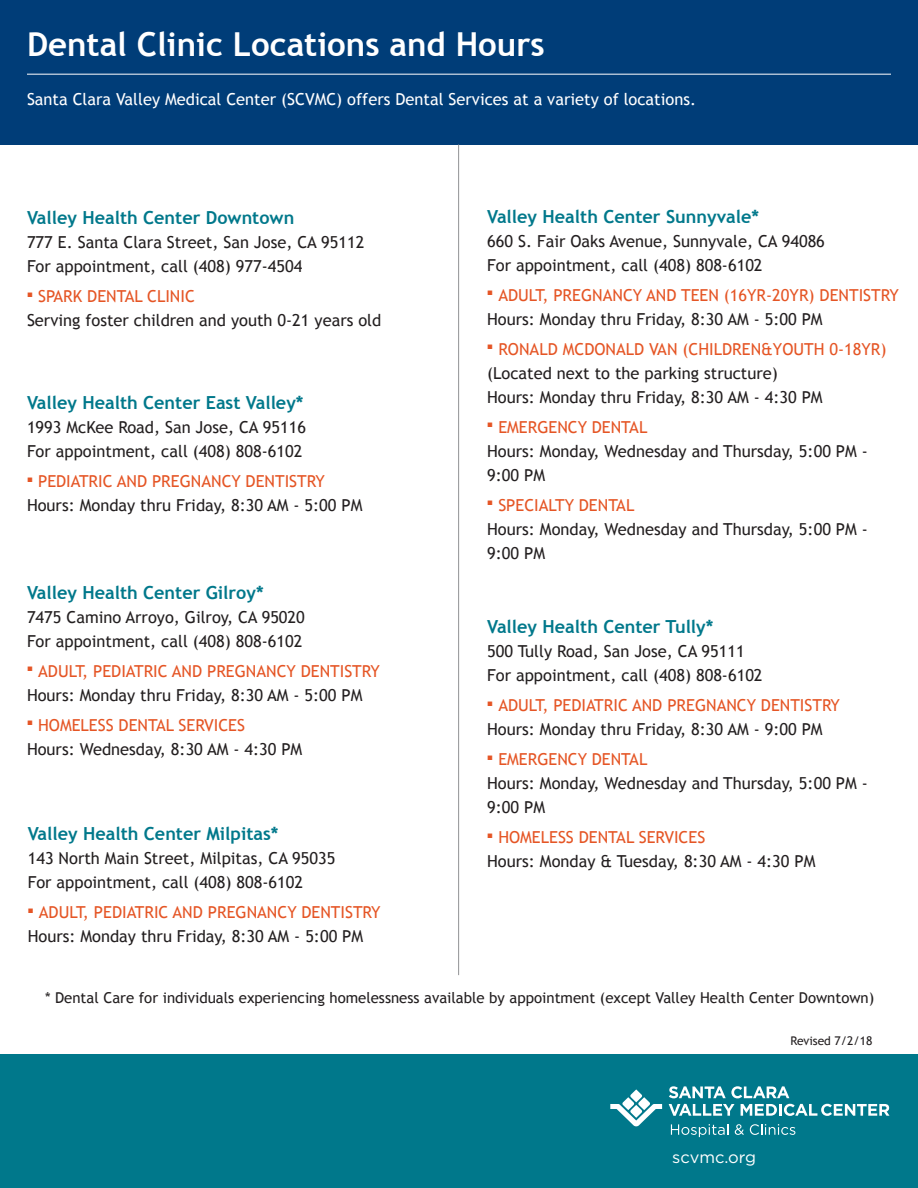
<style>
.page{position:relative;width:918px;height:1188px;background:#fff}
.page>*{position:absolute;margin:0;border:0;box-sizing:border-box;transform-origin:0 0}
.t1{font:700 33px "Trebuchet MS";color:#fff}
.t2{font:700 18px "Trebuchet MS";color:#00788b}
.t3{font:16.5px/24px "Trebuchet MS";color:#231f20}
.t4{font:16.5px/24px "Trebuchet MS";color:#e55525}
.t5{font:16.5px "Trebuchet MS";color:#fff}
.t6{font:16.5px "Gotham";color:#fff}
.t7{font:15px "Trebuchet MS";color:#231f20}
.t8{font:12px "Trebuchet MS";color:#231f20}
.s1{color:#e55525}
.s2{color:#231f20}
</style>
<div class="page">
<div style="left:0;top:0;width:918px;height:145px;background:#003d78"></div>
<div style="left:0;top:1054px;width:918px;height:134px;background:#00788b"></div>
<hr style="left:27px;top:74px;width:864px;height:1px;background:#fff">
<hr style="left:458px;top:145px;width:1px;height:830px;background:#919295">
<svg style="left:610px;top:1089px;width:52px;height:37px"></svg>
<svg style="left:669px;top:1086px;width:120px;height:12px"></svg>
<svg style="left:669px;top:1104px;width:66px;height:12px"></svg>
<svg style="left:741px;top:1104px;width:148px;height:12px"></svg>
<svg style="left:671px;top:1124px;width:57px;height:13px"></svg>
<svg style="left:735px;top:1124px;width:9px;height:11px"></svg>
<svg style="left:750px;top:1124px;width:45px;height:11px"></svg>
<h1 class="t1" style="left:27px;top:23px;width:519px">Dental Clinic Locations and Hours</h1>
<p class="t5" style="left:27px;top:89px;width:671px">Santa Clara Valley Medical Center (SCVMC) offers Dental Services at a variety of locations.</p>
<p class="t2" style="left:27px;top:207px;width:269px">Valley Health Center Downtown</p>
<p class="t3" style="left:27px;top:231px;width:339px">777 E. Santa Clara Street, San Jose, CA 95112<br>For appointment, call (408) 977-4504</p>
<p class="t3" style="left:27px;top:285px;width:356px"><sup>■</sup> <span class="s1">SPARK DENTAL CLINIC<br></span>Serving foster children and youth 0-21 years old</p>
<p class="t2" style="left:27px;top:391px;width:278px">Valley Health Center East Valley*</p>
<p class="t3" style="left:27px;top:415px;width:280px">1993 McKee Road, San Jose, CA 95116<br>For appointment, call (408) 808-6102</p>
<p class="t3" style="left:27px;top:469px;width:337px"><sup>■</sup> <span class="s1">PEDIATRIC AND PREGNANCY DENTISTRY<br></span>Hours: Monday thru Friday, 8:30 AM - 5:00 PM</p>
<p class="t2" style="left:27px;top:581px;width:238px">Valley Health Center Gilroy*</p>
<p class="t3" style="left:27px;top:605px;width:279px">7475 Camino Arroyo, Gilroy, CA 95020<br>For appointment, call (408) 808-6102</p>
<p class="t4" style="left:27px;top:659px;width:354px"><sup>■</sup> ADULT, PEDIATRIC AND PREGNANCY DENTISTRY<br><span class="s2">Hours: Monday thru Friday, 8:30 AM - 5:00 PM</span></p>
<p class="t3" style="left:27px;top:713px;width:277px"><sup>■</sup> <span class="s1">HOMELESS DENTAL SERVICES<br></span>Hours: Wednesday, 8:30 AM - 4:30 PM</p>
<p class="t2" style="left:28px;top:823px;width:252px">Valley Health Center Milpitas*</p>
<p class="t3" style="left:28px;top:847px;width:309px">143 North Main Street, Milpitas, CA 95035<br>For appointment, call (408) 808-6102</p>
<p class="t4" style="left:28px;top:901px;width:354px"><sup>■</sup> ADULT, PEDIATRIC AND PREGNANCY DENTISTRY<br><span class="s2">Hours: Monday thru Friday, 8:30 AM - 5:00 PM</span></p>
<p class="t2" style="left:487px;top:205px;width:274px">Valley Health Center Sunnyvale*</p>
<p class="t3" style="left:487px;top:229px;width:339px">660 S. Fair Oaks Avenue, Sunnyvale, CA 94086<br>For appointment, call (408) 808-6102</p>
<p class="t4" style="left:487px;top:283px;width:413px"><sup>■</sup> ADULT, PREGNANCY AND TEEN (16YR-20YR) DENTISTRY<br><span class="s2">Hours: Monday thru Friday, 8:30 AM - 5:00 PM</span></p>
<p class="t3" style="left:487px;top:337px;width:401px"><sup>■</sup> <span class="s1">RONALD MCDONALD VAN (CHILDREN&amp;YOUTH 0-18YR) </span>(Located next to the parking structure)<br>Hours: Monday thru Friday, 8:30 AM - 4:30 PM</p>
<p class="t3" style="left:487px;top:415px;width:382px"><sup>■</sup> <span class="s1">EMERGENCY DENTAL<br></span>Hours: Monday, Wednesday and Thursday, 5:00 PM -<br>9:00 PM</p>
<p class="t3" style="left:487px;top:493px;width:382px"><sup>■</sup> <span class="s1">SPECIALTY DENTAL<br></span>Hours: Monday, Wednesday and Thursday, 5:00 PM -<br>9:00 PM</p>
<p class="t2" style="left:487px;top:615px;width:228px">Valley Health Center Tully*</p>
<p class="t3" style="left:487px;top:639px;width:277px">500 Tully Road, San Jose, CA 95111<br>For appointment, call (408) 808-6102</p>
<p class="t4" style="left:487px;top:693px;width:354px"><sup>■</sup> ADULT, PEDIATRIC AND PREGNANCY DENTISTRY<br><span class="s2">Hours: Monday thru Friday, 8:30 AM - 9:00 PM</span></p>
<p class="t3" style="left:487px;top:747px;width:382px"><sup>■</sup> <span class="s1">EMERGENCY DENTAL<br></span>Hours: Monday, Wednesday and Thursday, 5:00 PM -<br>9:00 PM</p>
<p class="t3" style="left:487px;top:825px;width:330px"><sup>■</sup> <span class="s1">HOMELESS DENTAL SERVICES<br></span>Hours: Monday &amp; Tuesday, 8:30 AM - 4:30 PM</p>
<p class="t7" style="left:45px;top:989px;width:831px">* Dental Care for individuals experiencing homelessness available by appointment (except Valley Health Center Downtown)</p>
<p class="t8" style="left:791px;top:1034px;width:83px">Revised 7/2/18</p>
<p class="t6" style="left:672px;top:1148px;width:86px">scvmc.org</p>
</div>
